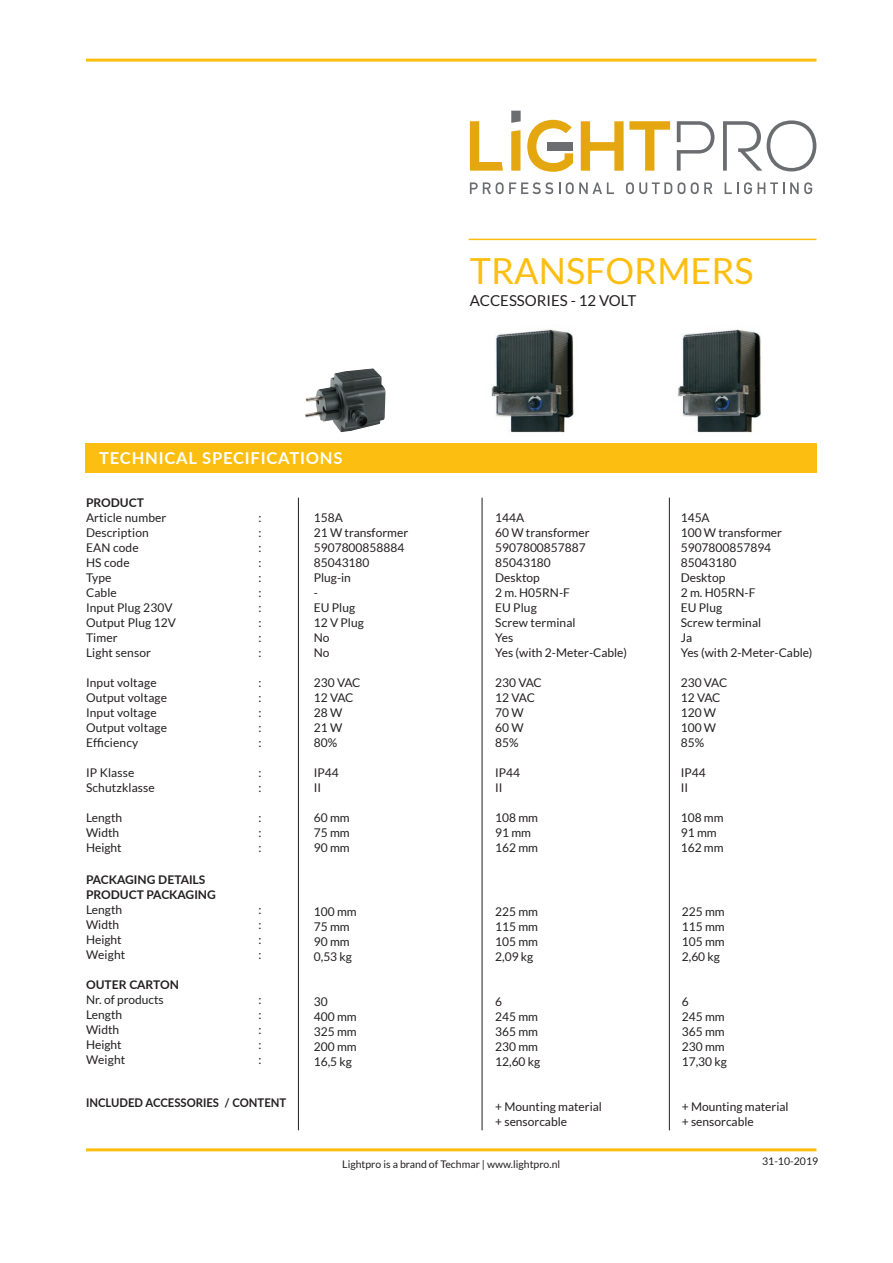
<style>
.page{position:relative;width:893px;height:1263px;background:#fff}
.page>*{position:absolute;margin:0;border:0;box-sizing:border-box;transform-origin:0 0}
.t1{font:36px "Lato";color:#fdbe12}
.t2{font:700 16.5px "Lato";letter-spacing:.05em;color:#fff}
.t3{font:15px "Lato";color:#231f20}
.t4{font:12px/15px "Lato";color:#231f20}
.t5{font:700 12px/15px "Lato";color:#231f20}
.t6{font:700 12px "Lato";color:#231f20;scale:.94 1}
.t7{font:10.5px "Lato";color:#231f20}
</style>
<div class="page">
<img style="left:305px;top:368px;width:80px;height:64px">
<img style="left:678px;top:329px;width:83px;height:104px">
<img style="left:491px;top:329px;width:83px;height:104px">
<div style="left:85px;top:443px;width:731px;height:30px;background:#fdbe12"></div>
<svg style="left:581px;top:121px;width:89px;height:50px"></svg>
<svg style="left:527px;top:120px;width:46px;height:52px"></svg>
<svg style="left:511px;top:130px;width:9px;height:41px"></svg>
<svg style="left:470px;top:121px;width:33px;height:50px"></svg>
<svg style="left:511px;top:111px;width:10px;height:12px"></svg>
<svg style="left:677px;top:120px;width:139px;height:51px"></svg>
<div style="left:548px;top:142px;width:25px;height:9px;background:#6c6d70"></div>
<svg style="left:470px;top:182px;width:83px;height:12px"></svg>
<svg style="left:559px;top:182px;width:1px;height:12px"></svg>
<svg style="left:566px;top:182px;width:48px;height:12px"></svg>
<svg style="left:626px;top:182px;width:59px;height:12px"></svg>
<svg style="left:691px;top:182px;width:21px;height:12px"></svg>
<svg style="left:725px;top:182px;width:59px;height:12px"></svg>
<svg style="left:790px;top:182px;width:22px;height:12px"></svg>
<hr style="left:86px;top:1148px;width:730px;height:3px;background:#fdbe12">
<hr style="left:86px;top:59px;width:730px;height:3px;background:#fdbe12">
<hr style="left:469px;top:239px;width:347px;height:1px;background:#fdbe12">
<hr style="left:298px;top:498px;width:1px;height:632px;background:#231f20">
<hr style="left:482px;top:498px;width:1px;height:632px;background:#231f20">
<hr style="left:669px;top:498px;width:1px;height:632px;background:#231f20">
<h2 class="t2" style="left:99px;top:446px;width:245px">TECHNICAL SPECIFICATIONS</h2>
<p class="t5" style="left:86px;top:495px;width:59px">PRODUCT</p>
<p class="t4" style="left:86px;top:510px;width:82px">Article number</p>
<p class="t4" style="left:259px;top:510px;width:5px">:</p>
<p class="t4" style="left:86px;top:525px;width:64px">Description</p>
<p class="t4" style="left:259px;top:525px;width:5px">:</p>
<p class="t4" style="left:86px;top:540px;width:54px">EAN code</p>
<p class="t4" style="left:259px;top:540px;width:5px">:</p>
<p class="t4" style="left:86px;top:555px;width:45px">HS code</p>
<p class="t4" style="left:259px;top:555px;width:5px">:</p>
<p class="t4" style="left:86px;top:570px;width:27px">Type</p>
<p class="t4" style="left:259px;top:570px;width:5px">:</p>
<p class="t4" style="left:86px;top:585px;width:32px">Cable</p>
<p class="t4" style="left:259px;top:585px;width:5px">:</p>
<p class="t4" style="left:86px;top:600px;width:88px">Input Plug 230V</p>
<p class="t4" style="left:259px;top:600px;width:5px">:</p>
<p class="t4" style="left:86px;top:615px;width:92px">Output Plug 12V</p>
<p class="t4" style="left:259px;top:615px;width:5px">:</p>
<p class="t4" style="left:86px;top:630px;width:33px">Timer</p>
<p class="t4" style="left:259px;top:630px;width:5px">:</p>
<p class="t4" style="left:86px;top:645px;width:67px">Light sensor</p>
<p class="t4" style="left:259px;top:645px;width:5px">:</p>
<p class="t4" style="left:86px;top:675px;width:72px">Input voltage</p>
<p class="t4" style="left:259px;top:675px;width:5px">:</p>
<p class="t4" style="left:86px;top:690px;width:83px">Output voltage</p>
<p class="t4" style="left:259px;top:690px;width:5px">:</p>
<p class="t4" style="left:86px;top:705px;width:72px">Input voltage</p>
<p class="t4" style="left:259px;top:705px;width:5px">:</p>
<p class="t4" style="left:86px;top:720px;width:83px">Output voltage</p>
<p class="t4" style="left:259px;top:720px;width:5px">:</p>
<p class="t4" style="left:86px;top:735px;width:54px">Efficiency</p>
<p class="t4" style="left:259px;top:735px;width:5px">:</p>
<p class="t4" style="left:86px;top:765px;width:50px">IP Klasse</p>
<p class="t4" style="left:259px;top:765px;width:5px">:</p>
<p class="t4" style="left:86px;top:780px;width:70px">Schutzklasse</p>
<p class="t4" style="left:259px;top:780px;width:5px">:</p>
<p class="t4" style="left:86px;top:810px;width:38px">Length</p>
<p class="t4" style="left:259px;top:810px;width:5px">:</p>
<p class="t4" style="left:86px;top:825px;width:35px">Width</p>
<p class="t4" style="left:259px;top:825px;width:5px">:</p>
<p class="t4" style="left:86px;top:840px;width:37px">Height</p>
<p class="t4" style="left:259px;top:840px;width:5px">:</p>
<p class="t5" style="left:86px;top:872px;width:131px">PACKAGING DETAILS<br>PRODUCT PACKAGING</p>
<p class="t4" style="left:86px;top:902px;width:38px">Length</p>
<p class="t4" style="left:259px;top:902px;width:5px">:</p>
<p class="t4" style="left:86px;top:917px;width:35px">Width</p>
<p class="t4" style="left:259px;top:917px;width:5px">:</p>
<p class="t4" style="left:86px;top:932px;width:37px">Height</p>
<p class="t4" style="left:259px;top:932px;width:5px">:</p>
<p class="t4" style="left:86px;top:947px;width:41px">Weight</p>
<p class="t4" style="left:259px;top:947px;width:5px">:</p>
<p class="t5" style="left:86px;top:977px;width:94px">OUTER CARTON</p>
<p class="t4" style="left:86px;top:992px;width:79px">Nr. of products</p>
<p class="t4" style="left:259px;top:992px;width:5px">:</p>
<p class="t4" style="left:86px;top:1007px;width:38px">Length</p>
<p class="t4" style="left:259px;top:1007px;width:5px">:</p>
<p class="t4" style="left:86px;top:1022px;width:35px">Width</p>
<p class="t4" style="left:259px;top:1022px;width:5px">:</p>
<p class="t4" style="left:86px;top:1037px;width:37px">Height</p>
<p class="t4" style="left:259px;top:1037px;width:5px">:</p>
<p class="t4" style="left:86px;top:1052px;width:41px">Weight</p>
<p class="t4" style="left:259px;top:1052px;width:5px">:</p>
<p class="t6" style="left:86px;top:1094px;width:215px">INCLUDED ACCESSORIES / CONTENT</p>
<p class="t4" style="left:314px;top:510px;width:96px">158A<br>21 W transformer<br>5907800858884<br>85043180<br>Plug-in<br>-<br>EU Plug<br>12 V Plug<br>No<br>No</p>
<p class="t4" style="left:314px;top:675px;width:48px">230 VAC<br>12 VAC<br>28 W<br>21 W<br>80%</p>
<p class="t4" style="left:314px;top:765px;width:26px">IP44<br>II</p>
<p class="t4" style="left:314px;top:810px;width:37px;text-align:justify">60 mm 75 mm 90 mm</p>
<p class="t4" style="left:314px;top:904px;width:44px">100 mm<br>75 mm<br>90 mm<br>0,53 kg</p>
<p class="t4" style="left:314px;top:994px;width:44px">30<br>400 mm<br>325 mm<br>200 mm<br>16,5 kg</p>
<h1 class="t1" style="left:470px;top:251px;width:285px">TRANSFORMERS</h1>
<p class="t3" style="left:470px;top:292px;width:168px">ACCESSORIES - 12 VOLT</p>
<p class="t4" style="left:495px;top:510px;width:133px">144A<br>60 W transformer<br>5907800857887<br>85043180<br>Desktop<br>2 m. H05RN-F<br>EU Plug<br>Screw terminal<br>Yes<br>Yes (with 2-Meter-Cable)</p>
<p class="t4" style="left:495px;top:675px;width:48px">230 VAC<br>12 VAC<br>70 W<br>60 W<br>85%</p>
<p class="t4" style="left:495px;top:765px;width:26px">IP44<br>II</p>
<p class="t4" style="left:495px;top:810px;width:44px">108 mm<br>91 mm<br>162 mm</p>
<p class="t4" style="left:495px;top:904px;width:44px;text-align:justify">225 mm 115 mm 105 mm 2,09 kg</p>
<p class="t4" style="left:495px;top:994px;width:47px">6<br>245 mm<br>365 mm<br>230 mm<br>12,60 kg</p>
<p class="t4" style="left:495px;top:1099px;width:108px">+ Mounting material + sensorcable</p>
<p class="t4" style="left:681px;top:510px;width:133px">145A<br>100 W transformer<br>5907800857894<br>85043180<br>Desktop<br>2 m. H05RN-F<br>EU Plug<br>Screw terminal<br>Ja<br>Yes (with 2-Meter-Cable)</p>
<p class="t4" style="left:681px;top:675px;width:48px">230 VAC<br>12 VAC<br>120 W<br>100 W<br>85%</p>
<p class="t4" style="left:681px;top:765px;width:26px">IP44<br>II</p>
<p class="t4" style="left:681px;top:810px;width:44px">108 mm<br>91 mm<br>162 mm</p>
<p class="t4" style="left:682px;top:904px;width:44px;text-align:justify">225 mm 115 mm 105 mm 2,60 kg</p>
<p class="t4" style="left:682px;top:994px;width:47px">6<br>245 mm<br>365 mm<br>230 mm<br>17,30 kg</p>
<p class="t4" style="left:682px;top:1099px;width:108px">+ Mounting material + sensorcable</p>
<p class="t7" style="left:342px;top:1158px;width:219px">Lightpro is a brand of Techmar | www.lightpro.nl</p>
<p class="t7" style="left:762px;top:1155px;width:58px">31-10-2019</p>
</div>
